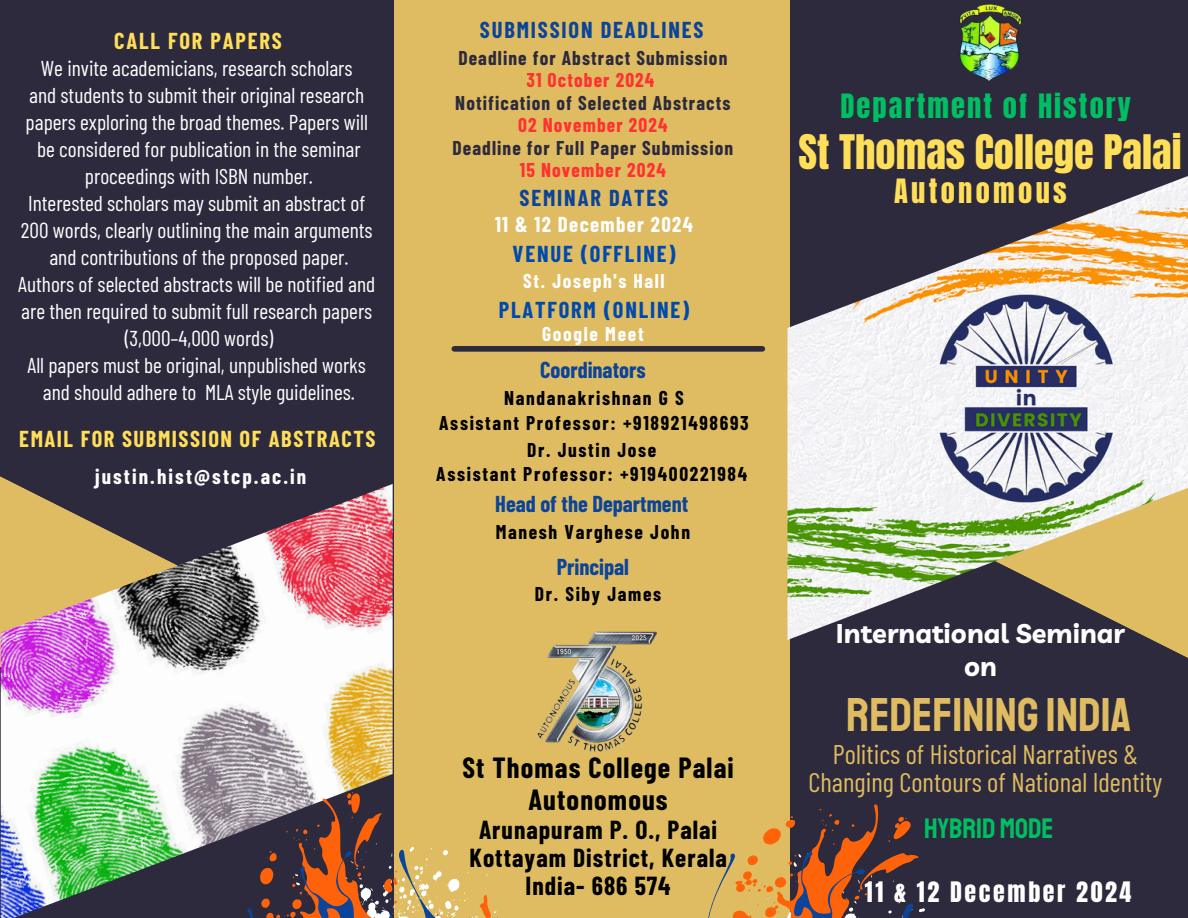
<style>
.page{position:relative;width:1188px;height:918px;background:#2d2a3d}
.page>*{position:absolute;margin:0;border:0;box-sizing:border-box;transform-origin:0 0}
.t1{font:48px "Staatliches";color:#dfbc61}
.t2{font:40.5px "Anton";color:#ffde59}
.t3{font:700 28.5px/31.5px "Barlow Condensed";letter-spacing:.04em;color:#000;text-align:center}
.t4{font:28.5px "Anton";letter-spacing:.075em;color:#00bf63}
.t5{font:28.5px "Anton";letter-spacing:.115em;color:#ffde59}
.t6{font:28.5px "Staatliches";color:#00bf63}
.t7{font:27px/28.2px "Barlow Condensed";color:#dfbc61;text-align:center}
.t8{font:700 27px/33.8px "Livvic";color:#fff;text-align:center}
.t9{font:700 25.5px/28.2px "Barlow Condensed";letter-spacing:.04em;color:#000;text-align:center}
.t10{font:24px "Anton";letter-spacing:.11em;color:#fff}
.t11{font:700 22.5px "Barlow Condensed";letter-spacing:.07em;color:#ffde59}
.t12{font:700 22.5px "Barlow Condensed";color:#0b4499}
.t13{font:700 22.5px "Barlow Condensed";letter-spacing:.08em;color:#0b4499}
.t14{font:700 22.5px "Barlow Condensed";letter-spacing:.08em;color:#004aad}
.t15{font:21.45px/27px "Barlow Condensed";color:#fff;text-align:center}
.t16{font:700 21px "Barlow Condensed";letter-spacing:.1em;color:#fff}
.t17{font:700 21px "Barlow Condensed";letter-spacing:.065em;color:#fff}
.t18{font:700 19.5px "Barlow Condensed";letter-spacing:.085em;color:#000}
.t19{font:700 19.5px "Barlow Condensed";letter-spacing:.055em;color:#2d2a3d}
.t20{font:700 19.5px "Barlow Condensed";letter-spacing:.055em;color:#ff3131}
.t21{font:700 19.5px "Barlow Condensed";letter-spacing:.085em;color:#fff}
</style>
<div class="page">
<div style="left:394px;top:0;width:396px;height:917px;background:#dfbc61"></div>
<img style="left:1px;top:484px;width:392px;height:434px">
<div style="left:454px;top:346px;width:308px;height:6px;background:#2d2a3d"></div>
<svg style="left:673px;top:804px;width:252px;height:114px"></svg>
<img style="left:959px;top:4px;width:63px;height:77px">
<img style="left:537px;top:631px;width:121px;height:121px">
<img style="left:787px;top:176px;width:401px;height:464px">
<svg style="left:204px;top:772px;width:26px;height:146px"></svg>
<svg style="left:230px;top:768px;width:379px;height:150px"></svg>
<p class="t11" style="left:114px;top:27px;width:169px">CALL FOR PAPERS</p>
<p class="t15" style="left:41px;top:54px;width:313px">We invite academicians, research scholars</p>
<p class="t15" style="left:29px;top:81px;width:337px">and students to submit their original research</p>
<p class="t15" style="left:26px;top:108px;width:344px">papers exploring the broad themes. Papers will</p>
<p class="t15" style="left:37px;top:135px;width:325px">be considered for publication in the seminar proceedings with ISBN number.</p>
<p class="t15" style="left:28px;top:189px;width:339px">Interested scholars may submit an abstract of</p>
<p class="t15" style="left:21px;top:216px;width:353px">200 words, clearly outlining the main arguments</p>
<p class="t15" style="left:49px;top:243px;width:301px">and contributions of the proposed paper.</p>
<p class="t15" style="left:18px;top:270px;width:359px">Authors of selected abstracts will be notified and</p>
<p class="t15" style="left:21px;top:297px;width:353px">are then required to submit full research papers</p>
<p class="t15" style="left:125px;top:324px;width:150px">(3,000–4,000 words)</p>
<p class="t15" style="left:28px;top:351px;width:340px">All papers must be original, unpublished works</p>
<p class="t15" style="left:43px;top:378px;width:313px">and should adhere to MLA style guidelines.</p>
<p class="t11" style="left:19px;top:425px;width:358px">EMAIL FOR SUBMISSION OF ABSTRACTS</p>
<p class="t16" style="left:95px;top:463px;width:213px">justin.hist@stcp.ac.in</p>
<p class="t13" style="left:480px;top:16px;width:225px">SUBMISSION DEADLINES</p>
<p class="t19" style="left:458px;top:45px;width:271px">Deadline for Abstract Submission</p>
<p class="t20" style="left:526px;top:68px;width:129px">31 October 2024</p>
<p class="t19" style="left:455px;top:90px;width:277px">Notification of Selected Abstracts</p>
<p class="t20" style="left:518px;top:113px;width:151px">02 November 2024</p>
<p class="t19" style="left:453px;top:135px;width:282px">Deadline for Full Paper Submission</p>
<p class="t20" style="left:520px;top:158px;width:147px">15 November 2024</p>
<p class="t13" style="left:520px;top:183px;width:150px">SEMINAR DATES</p>
<p class="t17" style="left:495px;top:211px;width:199px">11 &amp; 12 December 2024</p>
<h6 class="t14" style="left:513px;top:239px;width:164px">VENUE (OFFLINE)</h6>
<h6 class="t21" style="left:523px;top:268px;width:143px">St. Joseph's Hall</h6>
<h4 class="t14" style="left:499px;top:296px;width:192px">PLATFORM (ONLINE)</h4>
<h1 class="t21" style="left:542px;top:322px;width:103px">Google Meet</h1>
<p class="t12" style="left:540px;top:355px;width:107px">Coordinators</p>
<h5 class="t18" style="left:504px;top:386px;width:181px">Nandanakrishnan G S</h5>
<h2 class="t18" style="left:439px;top:411px;width:311px">Assistant Professor: +918921498693</h2>
<p class="t18" style="left:527px;top:437px;width:131px">Dr. Justin Jose</p>
<h5 class="t18" style="left:436px;top:462px;width:312px">Assistant Professor: +919400221984</h5>
<p class="t12" style="left:495px;top:490px;width:195px">Head of the Department</p>
<h5 class="t18" style="left:496px;top:519px;width:196px">Manesh Varghese John</h5>
<h4 class="t12" style="left:557px;top:553px;width:74px">Principal</h4>
<p class="t18" style="left:535px;top:581px;width:128px">Dr. Siby James</p>
<h6 class="t3" style="left:462px;top:751px;width:273px">St Thomas College Palai<br>Autonomous</h6>
<h6 class="t9" style="left:469px;top:815px;width:259px">Arunapuram P. O., Palai<br>Kottayam District, Kerala<br>India- 686 574</h6>
<p class="t4" style="left:841px;top:86px;width:292px">Department of History</p>
<p class="t2" style="left:799px;top:123px;width:385px">St Thomas College Palai</p>
<p class="t5" style="left:894px;top:171px;width:174px">Autonomous</p>
<p class="t8" style="left:836px;top:616px;width:291px">International Seminar on</p>
<p class="t1" style="left:846px;top:685px;width:287px">REDEFINING INDIA</p>
<p class="t7" style="left:809px;top:739px;width:355px">Politics of Historical Narratives &amp;<br>Changing Contours of National Identity</p>
<p class="t6" style="left:924px;top:811px;width:131px">HYBRID MODE</p>
<p class="t10" style="left:865px;top:875px;width:268px">11 &amp; 12 December 2024</p>
</div>
